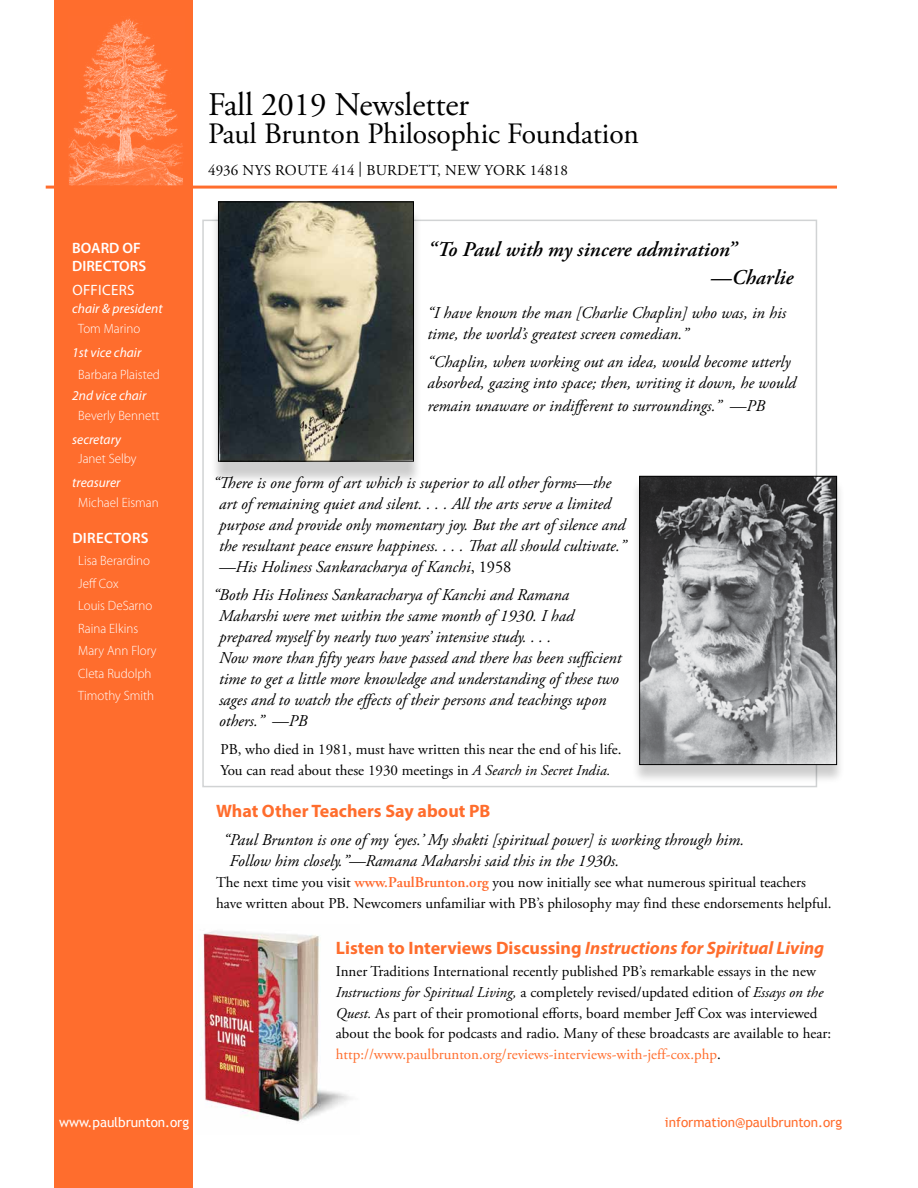
<style>
.page{position:relative;width:918px;height:1188px;background:#fff}
.page>*{position:absolute;margin:0;border:0;box-sizing:border-box;transform-origin:0 0}
.t1{font:33px "Adobe Garamond Pro";letter-spacing:-.005em;color:#000}
.t2{font:29.55px "Adobe Garamond Pro";letter-spacing:-.005em;color:#000}
.t3{font:italic 600 21px/27.8px "Adobe Garamond Pro";letter-spacing:.005em;color:#000}
.t4{font:italic 700 18px "Myriad Pro";color:#ff6d2d}
.t5{font:700 18px "Myriad Pro";color:#ff6d2d}
.t6{font:italic 16.5px/21px "Adobe Garamond Pro";color:#000}
.t7{font:15px/20.9px "Adobe Garamond Pro";color:#000}
.t8{font:15px "Adobe Garamond Pro";letter-spacing:.02em;color:#000}
.t9{font:600 15px/18px "Myriad Pro";color:#fff}
.t10{font:600 15px "Myriad Pro";letter-spacing:.02em;color:#fff}
.t11{font:15px "Myriad Pro";letter-spacing:.02em;color:#fff}
.t12{font:300 13.5px/22.5px "Myriad Pro";color:#fff;scale:.96 1}
.t13{font:italic 13.5px "Myriad Pro";color:#fff}
.t14{font:13.5px "Trebuchet MS";letter-spacing:-.005em;color:#ff6d2d}
.t15{font:13.5px "Trebuchet MS";letter-spacing:-.005em;color:#fff}
.s1{font-style:normal}
.s2{font-style:italic}
.s3{font-weight:600;color:#ff692d}
.s4{color:#ff6d2d}
</style>
<div class="page">
<div style="left:54px;top:0;width:138px;height:1188px;background:#ff6d2d"></div>
<img style="left:68px;top:18px;width:115px;height:168px">
<hr style="left:46px;top:186px;width:791px;height:3px;background:#ff6d2d">
<div style="left:210px;top:208px;width:212px;height:277px;background:#000;opacity:.2"></div>
<img style="left:220px;top:204px;width:192px;height:256px">
<div style="left:218px;top:202px;width:196px;height:260px;border:1px solid #000"></div>
<div style="left:631px;top:478px;width:214px;height:306px;background:#000;opacity:.2"></div>
<img style="left:641px;top:478px;width:194px;height:285px">
<div style="left:639px;top:476px;width:198px;height:289px;border:1px solid #000"></div>
<img style="left:203px;top:931px;width:148px;height:191px">
<p class="t9" style="left:72px;top:239px;width:75px">BOARD OF<br>DIRECTORS</p>
<p class="t11" style="left:72px;top:281px;width:64px">OFFICERS</p>
<p class="t13" style="left:72px;top:300px;width:92px">chair &amp; president</p>
<p class="t12" style="left:78px;top:317px;width:66px">Tom Marino</p>
<p class="t13" style="left:72px;top:344px;width:71px">1st vice chair</p>
<p class="t12" style="left:78px;top:364px;width:87px">Barbara Plaisted</p>
<p class="t13" style="left:72px;top:387px;width:76px">2nd vice chair</p>
<p class="t12" style="left:78px;top:404px;width:86px">Beverly Bennett</p>
<p class="t13" style="left:72px;top:431px;width:50px">secretary</p>
<p class="t12" style="left:78px;top:448px;width:62px">Janet Selby</p>
<p class="t13" style="left:72px;top:474px;width:50px">treasurer</p>
<p class="t12" style="left:78px;top:491px;width:85px">Michael Eisman</p>
<p class="t10" style="left:72px;top:529px;width:78px">DIRECTORS</p>
<p class="t12" style="left:78px;top:550px;width:83px">Lisa Berardino<br>Jeff Cox<br>Louis DeSarno<br>Raina Elkins<br>Mary Ann Flory<br>Cleta Rudolph<br>Timothy Smith</p>
<h1 class="t1" style="left:208px;top:85px;width:263px">Fall 2019 Newsletter</h1>
<h2 class="t2" style="left:208px;top:116px;width:433px">Paul Brunton Philosophic Foundation</h2>
<p class="t8" style="left:208px;top:161px;width:361px">4936 NYS ROUTE 414 | BURDETT, NEW YORK 14818</p>
<p class="t3" style="left:711px;top:236px;width:84px;text-indent:-283px">“To Paul with my sincere admiration” —Charlie</p>
<p class="t6" style="left:427px;top:303px;width:360px">“I have known the man [Charlie Chaplin] who was, in his time, the world’s greatest screen comedian.”</p>
<p class="t6" style="left:427px;top:352px;width:370px">“Chaplin, when working out an idea, would become utterly absorbed, gazing into space; then, writing it down, he would</p>
<p class="t6" style="left:427px;top:395px;width:339px">remain unaware or indifferent to surroundings.” —PB</p>
<p class="t6" style="left:219px;top:473px;width:409px;text-indent:-6px">“There is one form of art which is superior to all other forms—the art of remaining quiet and silent. . . . All the arts serve a limited purpose and provide only momentary joy. But the art of silence and the resultant peace ensure happiness. . . . That all should cultivate.” —His Holiness Sankaracharya of Kanchi<span class="s1">, 1958</span></p>
<p class="t6" style="left:219px;top:585px;width:404px;text-indent:-6px">“Both His Holiness Sankaracharya of Kanchi and Ramana Maharshi were met within the same month of 1930. I had prepared myself by nearly two years’ intensive study. . . .<br>Now more than fifty years have passed and there has been sufficient time to get a little more knowledge and understanding of these two sages and to watch the effects of their persons and teachings upon others.” —PB</p>
<p class="t7" style="left:220px;top:739px;width:403px">PB, who died in 1981, must have written this near the end of his life.<br>You can read about these 1930 meetings in <span class="s2">A Search in Secret India.</span></p>
<p class="t5" style="left:216px;top:799px;width:276px">What Other Teachers Say about PB</p>
<p class="t6" style="left:230px;top:830px;width:516px;text-indent:-6px">“Paul Brunton is one of my ‘eyes.’ My shakti [spiritual power] is working through him.<br>Follow him closely.”—Ramana Maharshi said this in the 1930s.</p>
<p class="t7" style="left:216px;top:873px;width:617px">The next time you visit <span class="s3">www.PaulBrunton.org</span> you now initially see what numerous spiritual teachers have written about PB. Newcomers unfamiliar with PB’s philosophy may find these endorsements helpful.</p>
<p class="t4" style="left:336px;top:938px;width:490px"><span class="s1">Listen to Interviews Discussing</span> Instructions for Spiritual Living</p>
<p class="t7" style="left:336px;top:961px;width:497px">Inner Traditions International recently published PB’s remarkable essays in the new <span class="s2">Instructions for Spiritual Living,</span> a completely revised/updated edition of <span class="s2">Essays on the Quest.</span> As part of their promotional efforts, board member Jeff Cox was interviewed about the book for podcasts and radio. Many of these broadcasts are available to hear: <span class="s4">http://www.paulbrunton.org/reviews-interviews-with-jeff-cox.php</span>.</p>
<p class="t15" style="left:59px;top:1115px;width:132px">www.paulbrunton.org</p>
<p class="t14" style="left:665px;top:1115px;width:179px">information@paulbrunton.org</p>
</div>
